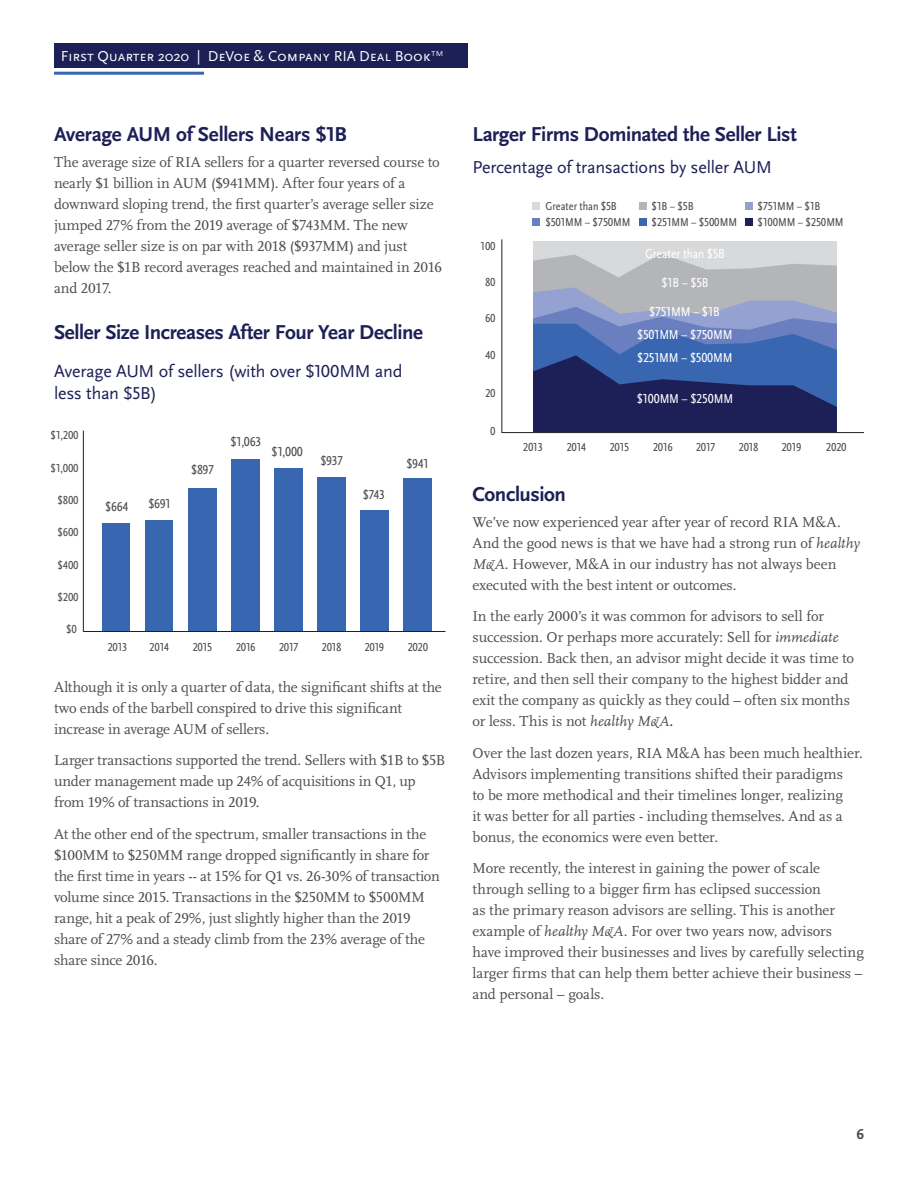
<style>
.page{position:relative;width:918px;height:1188px;background:#fff}
.page>*{position:absolute;margin:0;border:0;box-sizing:border-box;transform-origin:0 0}
.t1{font:700 21px "Scala Sans OT";letter-spacing:-.02em;color:#1d1f57}
.t2{font:18px/22.5px "Scala Sans OT";letter-spacing:-.015em;color:#1d1f57}
.t3{font:15px/21px "Scala OT";letter-spacing:-.005em;color:#4b4c4d}
.t4{font:15px "Scala Sans OT";letter-spacing:-.005em;color:#fff}
.t5{font:700 15px "Scala Sans OT";color:#4b4c4d}
.t6{font:condensed 13.5px "Scala Sans OT";color:#fff}
.t7{font:condensed 13.5px "Scala Sans OT";letter-spacing:.01em;color:#4b4c4d}
.t8{font:condensed 13.5px "Scala Sans OT";letter-spacing:.02em;color:#fff}
.t9{font:condensed 12px "Scala Sans OT";letter-spacing:.025em;color:#4b4c4d}
.t10{font:condensed 12px "Scala Sans OT";letter-spacing:.005em;color:#4b4c4d}
.s1{font-weight:300}
.s2{font-style:italic}
.s3{font-weight:700}
</style>
<div class="page">
<div style="left:54px;top:43px;width:414px;height:25px;background:#1d1f57"></div>
<hr style="left:54px;top:72px;width:150px;height:3px;background:#3866b1">
<div style="left:146px;top:520px;width:27px;height:111px;background:#3866b1"></div>
<div style="left:188px;top:488px;width:29px;height:143px;background:#3866b1"></div>
<div style="left:232px;top:459px;width:28px;height:172px;background:#3866b1"></div>
<div style="left:274px;top:468px;width:29px;height:163px;background:#3866b1"></div>
<div style="left:317px;top:477px;width:28px;height:154px;background:#3866b1"></div>
<div style="left:361px;top:510px;width:28px;height:121px;background:#3866b1"></div>
<div style="left:404px;top:478px;width:28px;height:153px;background:#3866b1"></div>
<div style="left:103px;top:523px;width:27px;height:109px;background:#3866b1"></div>
<hr style="left:83px;top:431px;width:1px;height:201px;background:#231f20">
<hr style="left:83px;top:631px;width:363px;height:1px;background:#231f20">
<hr style="left:501px;top:239px;width:1px;height:194px;background:#231f20">
<div style="left:532px;top:202px;width:8px;height:8px;background:#d8d9db"></div>
<div style="left:639px;top:202px;width:8px;height:8px;background:#b4b5b8"></div>
<div style="left:531px;top:241px;width:307px;height:185px;background:#d8d9db"></div>
<svg style="left:533px;top:254px;width:304px;height:33px;fill:#b4b5b8"></svg>
<svg style="left:533px;top:287px;width:304px;height:20px;background:#acb0be"></svg>
<svg style="left:533px;top:307px;width:304px;height:125px;background:#3e5390"></svg>
<div style="left:517px;top:240px;width:16px;height:197px;background:#fff"></div>
<div style="left:837px;top:240px;width:16px;height:197px;background:#fff"></div>
<hr style="left:502px;top:432px;width:362px;height:1px;background:#231f20">
<div style="left:745px;top:202px;width:8px;height:8px;background:#95a2d1"></div>
<div style="left:532px;top:218px;width:8px;height:8px;background:#6a7fbf"></div>
<div style="left:639px;top:218px;width:8px;height:8px;background:#3866b1"></div>
<div style="left:745px;top:218px;width:8px;height:8px;background:#1d1f57"></div>
<p class="t4" style="left:61px;top:48px;width:384px">First Quarter 2020 | DeVoe &amp; Company RIA Deal Book<span class="s1">™</span></p>
<h1 class="t1" style="left:54px;top:123px;width:294px">Average AUM of Sellers Nears $1B</h1>
<p class="t3" style="left:54px;top:152px;width:389px">The average size of RIA sellers for a quarter reversed course to nearly $1 billion in AUM ($941MM). After four years of a downward sloping trend, the first quarter’s average seller size jumped 27% from the 2019 average of $743MM. The new average seller size is on par with 2018 ($937MM) and just below the $1B record averages reached and maintained in 2016 and 2017.</p>
<h1 class="t1" style="left:54px;top:321px;width:370px">Seller Size Increases After Four Year Decline</h1>
<p class="t2" style="left:54px;top:360px;width:350px">Average AUM of sellers (with over $100MM and less than $5B)</p>
<p class="t9" style="left:51px;top:429px;width:29px">$1,200</p>
<p class="t9" style="left:51px;top:461px;width:29px">$1,000</p>
<p class="t9" style="left:58px;top:494px;width:22px">$800</p>
<p class="t9" style="left:58px;top:526px;width:22px">$600</p>
<p class="t9" style="left:57px;top:558px;width:23px">$400</p>
<p class="t9" style="left:58px;top:591px;width:22px">$200</p>
<p class="t9" style="left:66px;top:623px;width:12px">$0</p>
<p class="t7" style="left:105px;top:499px;width:25px">$664</p>
<p class="t7" style="left:148px;top:496px;width:24px">$691</p>
<p class="t7" style="left:191px;top:463px;width:24px">$897</p>
<p class="t7" style="left:230px;top:434px;width:32px">$1,063</p>
<p class="t7" style="left:272px;top:444px;width:33px">$1,000</p>
<p class="t7" style="left:321px;top:453px;width:24px">$937</p>
<p class="t7" style="left:363px;top:487px;width:23px">$743</p>
<p class="t7" style="left:406px;top:456px;width:24px">$941</p>
<p class="t9" style="left:108px;top:640px;width:21px">2013</p>
<p class="t9" style="left:150px;top:640px;width:21px">2014</p>
<p class="t9" style="left:193px;top:640px;width:21px">2015</p>
<p class="t9" style="left:236px;top:640px;width:21px">2016</p>
<p class="t9" style="left:279px;top:640px;width:21px">2017</p>
<p class="t9" style="left:322px;top:640px;width:21px">2018</p>
<p class="t9" style="left:365px;top:640px;width:21px">2019</p>
<p class="t9" style="left:408px;top:640px;width:22px">2020</p>
<p class="t3" style="left:54px;top:677px;width:389px">Although it is only a quarter of data, the significant shifts at the two ends of the barbell conspired to drive this significant increase in average AUM of sellers.</p>
<p class="t3" style="left:54px;top:750px;width:393px">Larger transactions supported the trend. Sellers with $1B to $5B under management made up 24% of acquisitions in Q1, up from 19% of transactions in 2019.</p>
<p class="t3" style="left:54px;top:824px;width:387px">At the other end of the spectrum, smaller transactions in the $100MM to $250MM range dropped significantly in share for the first time in years -- at 15% for Q1 vs. 26-30% of transaction volume since 2015. Transactions in the $250MM to $500MM range, hit a peak of 29%, just slightly higher than the 2019 share of 27% and a steady climb from the 23% average of the share since 2016.</p>
<h1 class="t1" style="left:472px;top:123px;width:326px">Larger Firms Dominated the Seller List</h1>
<p class="t2" style="left:472px;top:156px;width:301px">Percentage of transactions by seller AUM</p>
<p class="t10" style="left:545px;top:199px;width:73px">Greater than $5B</p>
<p class="t9" style="left:652px;top:199px;width:44px">$1B – $5B</p>
<p class="t9" style="left:758px;top:199px;width:64px">$751MM – $1B</p>
<p class="t9" style="left:481px;top:240px;width:16px">100</p>
<p class="t9" style="left:485px;top:276px;width:11px">80</p>
<p class="t9" style="left:485px;top:312px;width:12px">60</p>
<p class="t9" style="left:485px;top:348px;width:12px">40</p>
<p class="t9" style="left:486px;top:386px;width:11px">20</p>
<p class="t9" style="left:491px;top:424px;width:6px">0</p>
<p class="t9" style="left:545px;top:216px;width:87px">$501MM – $750MM</p>
<p class="t9" style="left:652px;top:216px;width:87px">$251MM – $500MM</p>
<p class="t9" style="left:758px;top:216px;width:88px">$100MM – $250MM</p>
<p class="t6" style="left:645px;top:247px;width:81px">Greater than $5B</p>
<p class="t6" style="left:661px;top:275px;width:49px">$1B – $5B</p>
<p class="t6" style="left:649px;top:304px;width:72px">$751MM – $1B</p>
<p class="t6" style="left:637px;top:327px;width:97px">$501MM – $750MM</p>
<p class="t6" style="left:637px;top:350px;width:97px">$251MM – $500MM</p>
<p class="t9" style="left:523px;top:441px;width:21px">2013</p>
<p class="t8" style="left:637px;top:391px;width:98px">$100MM – $250MM</p>
<p class="t9" style="left:567px;top:441px;width:21px">2014</p>
<p class="t9" style="left:610px;top:441px;width:21px">2015</p>
<p class="t9" style="left:653px;top:441px;width:21px">2016</p>
<p class="t9" style="left:696px;top:441px;width:21px">2017</p>
<p class="t9" style="left:739px;top:441px;width:21px">2018</p>
<p class="t9" style="left:782px;top:441px;width:21px">2019</p>
<p class="t9" style="left:826px;top:441px;width:22px">2020</p>
<h1 class="t1" style="left:472px;top:483px;width:95px">Conclusion</h1>
<p class="t3" style="left:472px;top:512px;width:389px">We’ve now experienced year after year of record RIA M&amp;A.<br>And the good news is that we have had a strong run of <span class="s2">healthy M&amp;A</span>. However, M&amp;A in our industry has not always been executed with the best intent or outcomes.</p>
<p class="t3" style="left:472px;top:606px;width:383px">In the early 2000’s it was common for advisors to sell for succession. Or perhaps more accurately: Sell for <span class="s2">immediate </span>succession. Back then, an advisor might decide it was time to retire, and then sell their company to the highest bidder and exit the company as quickly as they could – often six months or less. This is not <span class="s2">healthy M&amp;A</span><span class="s3">.</span></p>
<p class="t3" style="left:472px;top:743px;width:392px">Over the last dozen years, RIA M&amp;A has been much healthier.<br>Advisors implementing transitions shifted their paradigms<br>to be more methodical and their timelines longer, realizing<br>it was better for all parties - including themselves. And as a bonus, the economics were even better.</p>
<p class="t3" style="left:472px;top:858px;width:393px">More recently, the interest in gaining the power of scale through selling to a bigger firm has eclipsed succession<br>as the primary reason advisors are selling. This is another example of <span class="s2">healthy M&amp;A</span>. For over two years now, advisors have improved their businesses and lives by carefully selecting larger firms that can help them better achieve their business – and personal – goals.</p>
<p class="t5" style="left:856px;top:1125px;width:9px">6</p>
</div>
